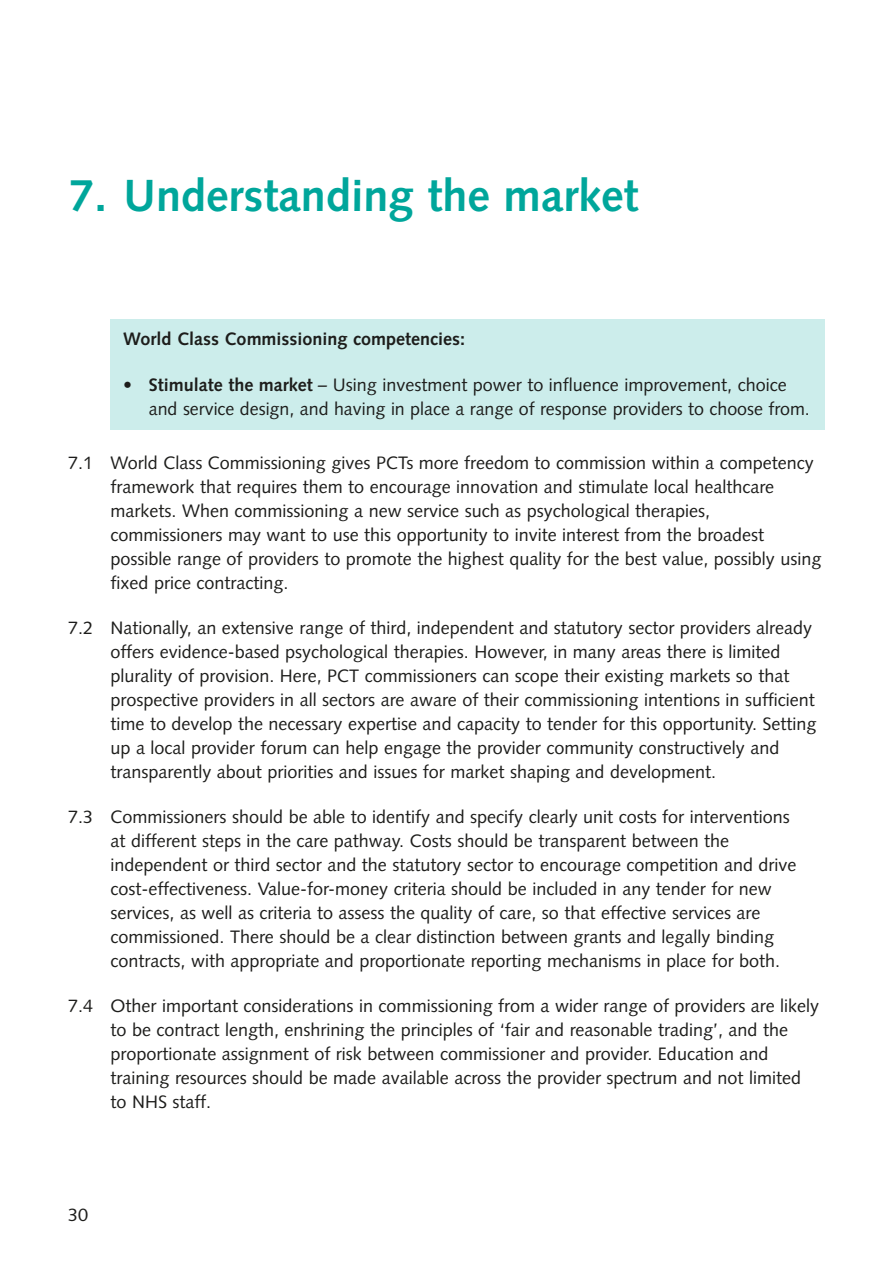
<style>
.page{position:relative;width:893px;height:1263px;background:#fff}
.page>*{position:absolute;margin:0;border:0;box-sizing:border-box;transform-origin:0 0}
.t1{font:700 45px "Syntax";color:#00a69b}
.t2{font:18px/24px "Syntax";color:#1d1d1b}
.t3{font:700 18px "Syntax";color:#1d1d1b}
.s1{font-weight:700}
.s2{font-style:italic}
</style>
<div class="page">
<div style="left:111px;top:319px;width:714px;height:110px;background:#ccedeb"></div>
<h1 class="t1" style="left:70px;top:170px;width:571px">7. Understanding the market</h1>
<p class="t3" style="left:123px;top:329px;width:343px">World Class Commissioning competencies:</p>
<p class="t2" style="left:149px;top:372px;width:663px"><span class="s1">Stimulate the market</span> <span class="s2">–</span> Using investment power to influence improvement, choice and service design, and having in place a range of response providers to choose from.</p>
<p class="t2" style="left:111px;top:451px;width:712px;text-indent:-43px">7.1 World Class Commissioning gives PCTs more freedom to commission within a competency framework that requires them to encourage innovation and stimulate local healthcare markets. When commissioning a new service such as psychological therapies, commissioners may want to use this opportunity to invite interest from the broadest possible range of providers to promote the highest quality for the best value, possibly using fixed price contracting.</p>
<p class="t2" style="left:111px;top:616px;width:708px;text-indent:-43px">7.2 Nationally, an extensive range of third, independent and statutory sector providers already offers evidence-based psychological therapies. However, in many areas there is limited plurality of provision. Here, PCT commissioners can scope their existing markets so that prospective providers in all sectors are aware of their commissioning intentions in sufficient time to develop the necessary expertise and capacity to tender for this opportunity. Setting up a local provider forum can help engage the provider community constructively and transparently about priorities and issues for market shaping and development.</p>
<p class="t2" style="left:111px;top:805px;width:687px;text-indent:-43px">7.3 Commissioners should be able to identify and specify clearly unit costs for interventions at different steps in the care pathway. Costs should be transparent between the independent or third sector and the statutory sector to encourage competition and drive cost-effectiveness. Value-for-money criteria should be included in any tender for new services, as well as criteria to assess the quality of care, so that effective services are commissioned. There should be a clear distinction between grants and legally binding contracts, with appropriate and proportionate reporting mechanisms in place for both.</p>
<p class="t2" style="left:111px;top:994px;width:710px;text-indent:-43px">7.4 Other important considerations in commissioning from a wider range of providers are likely to be contract length, enshrining the principles of ‘fair and reasonable trading’, and the proportionate assignment of risk between commissioner and provider. Education and training resources should be made available across the provider spectrum and not limited to NHS staff.</p>
<p class="t2" style="left:68px;top:1203px;width:22px">30</p>
</div>
